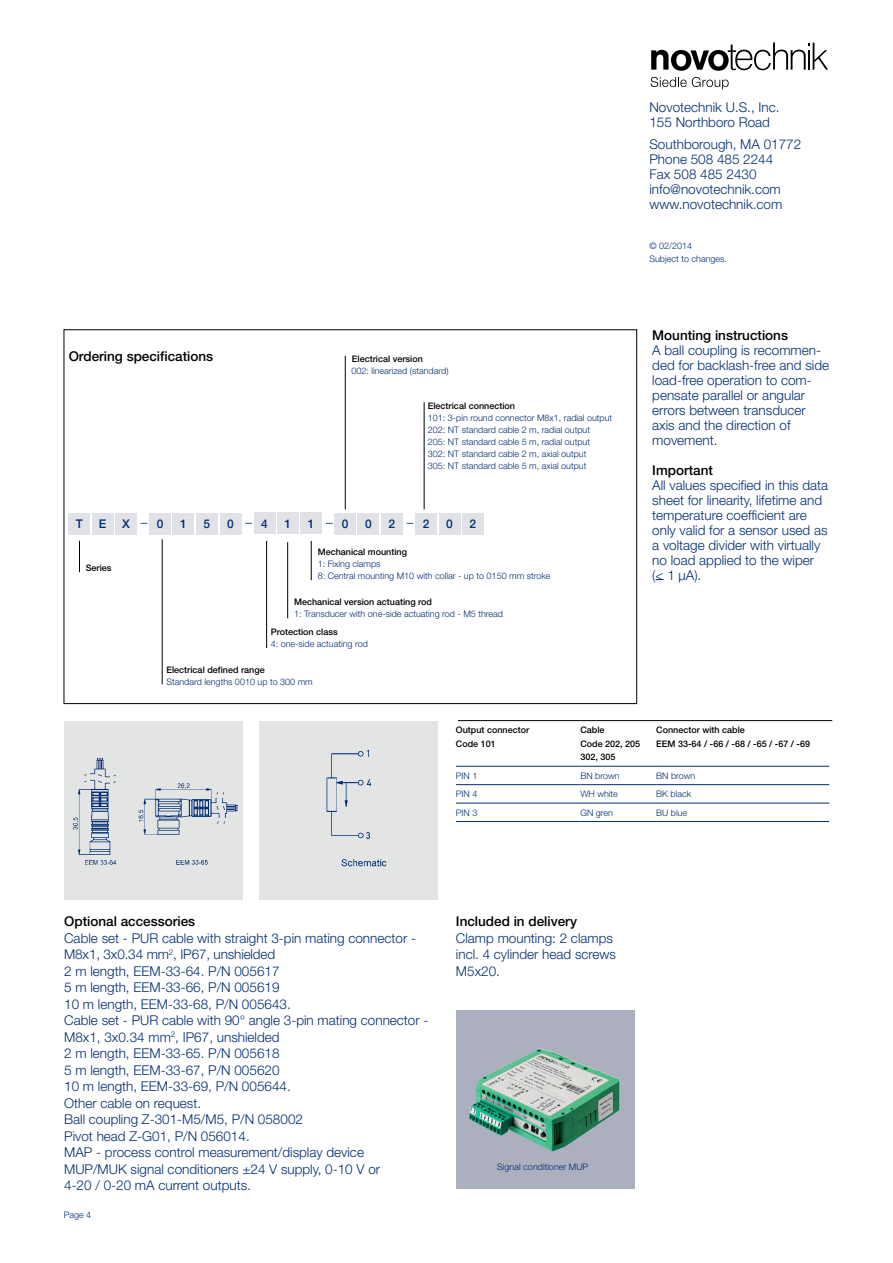
<style>
.page{position:relative;width:893px;height:1263px;background:#fff}
.page>*{position:absolute;margin:0;border:0;box-sizing:border-box;transform-origin:0 0}
.t1{font:300 13.5px/15px "Helvetica Neue LT Std";color:#002d73}
.t2{font:500 13.5px "Helvetica Neue LT Std";color:#000}
.t3{font:500 12px "Helvetica Neue LT Std";color:#002d73}
.t4{font:300 9px/12px "Helvetica Neue LT Std";color:#002d73}
.t5{font:500 9px/13.5px "Helvetica Neue LT Std";color:#000}
.s1{font-weight:300;font-size:13.5px}
.s2{font-weight:500;font-size:12px}
</style>
<div class="page">
<div style="left:69px;top:513px;width:21px;height:21px;background:#e1e2e7"></div>
<div style="left:92px;top:513px;width:21px;height:21px;background:#e1e2e7"></div>
<div style="left:381px;top:513px;width:21px;height:22px;background:#e1e2e7"></div>
<div style="left:358px;top:513px;width:21px;height:22px;background:#e1e2e7"></div>
<div style="left:334px;top:513px;width:22px;height:22px;background:#e1e2e7"></div>
<div style="left:301px;top:512px;width:21px;height:22px;background:#e1e2e7"></div>
<div style="left:277px;top:512px;width:22px;height:22px;background:#e1e2e7"></div>
<div style="left:254px;top:512px;width:21px;height:22px;background:#e1e2e7"></div>
<div style="left:220px;top:513px;width:21px;height:21px;background:#e1e2e7"></div>
<div style="left:196px;top:513px;width:21px;height:21px;background:#e1e2e7"></div>
<div style="left:173px;top:513px;width:21px;height:21px;background:#e1e2e7"></div>
<div style="left:149px;top:513px;width:22px;height:21px;background:#e1e2e7"></div>
<div style="left:115px;top:513px;width:22px;height:21px;background:#e1e2e7"></div>
<hr style="left:79px;top:541px;width:1px;height:31px;background:#000">
<hr style="left:162px;top:539px;width:1px;height:145px;background:#000">
<hr style="left:345px;top:356px;width:1px;height:153px;background:#000">
<hr style="left:424px;top:402px;width:1px;height:107px;background:#000">
<div style="left:439px;top:513px;width:21px;height:21px;background:#e1e2e7"></div>
<div style="left:416px;top:513px;width:21px;height:21px;background:#e1e2e7"></div>
<div style="left:462px;top:513px;width:21px;height:21px;background:#e1e2e7"></div>
<div style="left:64px;top:721px;width:178px;height:178px;background:#e3e4e4"></div>
<img style="left:72px;top:757px;width:166px;height:108px">
<div style="left:259px;top:721px;width:179px;height:178px;background:#e3e4e4"></div>
<svg style="left:651px;top:43px;width:177px;height:28px"></svg>
<svg style="left:651px;top:77px;width:78px;height:12px"></svg>
<hr style="left:311px;top:541px;width:1px;height:39px;background:#000">
<hr style="left:287px;top:542px;width:1px;height:76px;background:#000">
<hr style="left:266px;top:541px;width:1px;height:107px;background:#000">
<hr style="left:456px;top:766px;width:124px;height:1px;background:#002d73">
<hr style="left:580px;top:766px;width:76px;height:1px;background:#002d73">
<hr style="left:656px;top:766px;width:173px;height:1px;background:#002d73">
<hr style="left:456px;top:784px;width:124px;height:1px;background:#002d73">
<hr style="left:580px;top:784px;width:76px;height:1px;background:#002d73">
<hr style="left:656px;top:784px;width:173px;height:1px;background:#002d73">
<hr style="left:456px;top:803px;width:124px;height:1px;background:#002d73">
<hr style="left:580px;top:803px;width:76px;height:1px;background:#002d73">
<hr style="left:656px;top:803px;width:173px;height:1px;background:#002d73">
<hr style="left:456px;top:821px;width:124px;height:1px;background:#002d73">
<hr style="left:580px;top:821px;width:76px;height:1px;background:#002d73">
<hr style="left:656px;top:821px;width:173px;height:1px;background:#002d73">
<div style="left:456px;top:1010px;width:179px;height:179px;background:#abafbe"></div>
<img style="left:469px;top:1048px;width:150px;height:103px">
<hr style="left:458px;top:720px;width:374px;height:1px;background:#000">
<p class="t1" style="left:649px;top:99px;width:132px">Novotechnik U.S., Inc.<br>155 Northboro Road</p>
<p class="t1" style="left:649px;top:137px;width:153px">Southborough, MA 01772<br>Phone 508 485 2244<br>Fax 508 485 2430 info@novotechnik.com www.novotechnik.com</p>
<p class="t2" style="left:69px;top:348px;width:146px">Ordering specifications</p>
<p class="t5" style="left:352px;top:352px;width:73px">Electrical version</p>
<p class="t4" style="left:351px;top:365px;width:99px">002: linearized (standard)</p>
<p class="t5" style="left:428px;top:399px;width:89px">Electrical connection</p>
<p class="t4" style="left:428px;top:412px;width:186px">101: 3-pin round connector M8x1, radial output 202: NT standard cable 2 m, radial output<br>205: NT standard cable 5 m, radial output<br>302: NT standard cable 2 m, axial output<br>305: NT standard cable 5 m, axial output</p>
<p class="t3" style="left:76px;top:516px;width:9px">T</p>
<p class="t3" style="left:99px;top:516px;width:9px">E</p>
<p class="t3" style="left:122px;top:516px;width:43px">X<span class="s1">–</span>0</p>
<p class="t3" style="left:180px;top:516px;width:8px">1</p>
<p class="t3" style="left:204px;top:516px;width:8px">5</p>
<p class="t3" style="left:227px;top:516px;width:42px">0<span class="s1">–</span>4</p>
<p class="t3" style="left:285px;top:516px;width:8px">1</p>
<p class="t3" style="left:308px;top:516px;width:42px">1 <span class="s1">–</span>0</p>
<p class="t3" style="left:365px;top:516px;width:8px">0</p>
<p class="t3" style="left:388px;top:516px;width:8px">2</p>
<p class="t1" style="left:407px;top:514px;width:24px">– <span class="s2">2</span></p>
<p class="t3" style="left:446px;top:516px;width:8px">0</p>
<p class="t3" style="left:469px;top:516px;width:8px">2</p>
<p class="t5" style="left:86px;top:561px;width:27px">Series</p>
<p class="t5" style="left:318px;top:545px;width:91px">Mechanical mounting</p>
<p class="t4" style="left:318px;top:558px;width:234px">1: Fixing clamps<br>8: Central mounting M10 with collar - up to 0150 mm stroke</p>
<p class="t5" style="left:294px;top:595px;width:140px">Mechanical version actuating rod</p>
<p class="t4" style="left:294px;top:607px;width:211px">1: Transducer with one-side actuating rod - M5 thread</p>
<p class="t5" style="left:271px;top:625px;width:69px">Protection class</p>
<p class="t4" style="left:271px;top:638px;width:99px">4: one-side actuating rod</p>
<p class="t5" style="left:166px;top:663px;width:100px">Electrical defined range</p>
<p class="t4" style="left:166px;top:675px;width:148px">Standard lengths 0010 up to 300 mm</p>
<p class="t4" style="left:649px;top:239px;width:79px;line-height:13.5px">© 02/2014<br>Subject to changes.</p>
<p class="t2" style="left:652px;top:327px;width:137px">Mounting instructions</p>
<p class="t1" style="left:652px;top:342px;width:178px">A ball coupling is recommen&shy;ded for backlash-free and side load-free operation to com&shy;pensate parallel or angular errors between transducer axis and the direction of movement.</p>
<p class="t2" style="left:652px;top:462px;width:62px">Important</p>
<p class="t1" style="left:652px;top:477px;width:178px">All values specified in this data sheet for linearity, lifetime and temperature coefficient are only valid for a sensor used as a voltage divider with virtually no load applied to the wiper (&lt; 1 μA).</p>
<p class="t5" style="left:456px;top:723px;width:75px">Output connector<br>Code 101</p>
<p class="t5" style="left:580px;top:723px;width:61px">Cable<br>Code 202, 205<br>302, 305</p>
<p class="t5" style="left:656px;top:723px;width:155px">Connector with cable<br>EEM 33-64 / -66 / -68 / -65 / -67 / -69</p>
<p class="t4" style="left:456px;top:769px;width:23px">PIN 1</p>
<p class="t4" style="left:580px;top:769px;width:41px">BN brown</p>
<p class="t4" style="left:656px;top:769px;width:41px">BN brown</p>
<p class="t4" style="left:456px;top:788px;width:23px">PIN 4</p>
<p class="t4" style="left:580px;top:788px;width:39px">WH white</p>
<p class="t4" style="left:656px;top:788px;width:37px">BK black</p>
<p class="t4" style="left:456px;top:806px;width:23px">PIN 3</p>
<p class="t4" style="left:580px;top:806px;width:34px">GN gren</p>
<p class="t4" style="left:656px;top:806px;width:33px">BU blue</p>
<p class="t2" style="left:64px;top:913px;width:133px">Optional accessories</p>
<p class="t1" style="left:64px;top:929px;width:366px;line-height:16.5px">Cable set - PUR cable with straight 3-pin mating connector - M8x1, 3x0.34 mm<sup>2</sup>, IP67, unshielded<br>2 m length, EEM-33-64. P/N 005617<br>5 m length, EEM-33-66, P/N 005619<br>10 m length, EEM-33-68, P/N 005643.<br>Cable set - PUR cable with 90° angle 3-pin mating connector - M8x1, 3x0.34 mm<sup>2</sup>, IP67, unshielded<br>2 m length, EEM-33-65. P/N 005618<br>5 m length, EEM-33-67, P/N 005620<br>10 m length, EEM-33-69, P/N 005644.<br>Other cable on request.<br>Ball coupling Z-301-M5/M5, P/N 058002<br>Pivot head Z-G01, P/N 056014.<br>MAP - process control measurement/display device MUP/MUK signal conditioners ±24 V supply, 0-10 V or<br>4-20 / 0-20 mA current outputs.</p>
<p class="t4" style="left:64px;top:1209px;width:29px">Page 4</p>
<p class="t2" style="left:456px;top:913px;width:123px">Included in delivery</p>
<p class="t1" style="left:456px;top:929px;width:162px;line-height:16.5px">Clamp mounting: 2 clamps incl. 4 cylinder head screws<br>M5x20.</p>
<p class="t4" style="left:497px;top:1160px;width:92px">Signal conditioner MUP</p>
</div>
